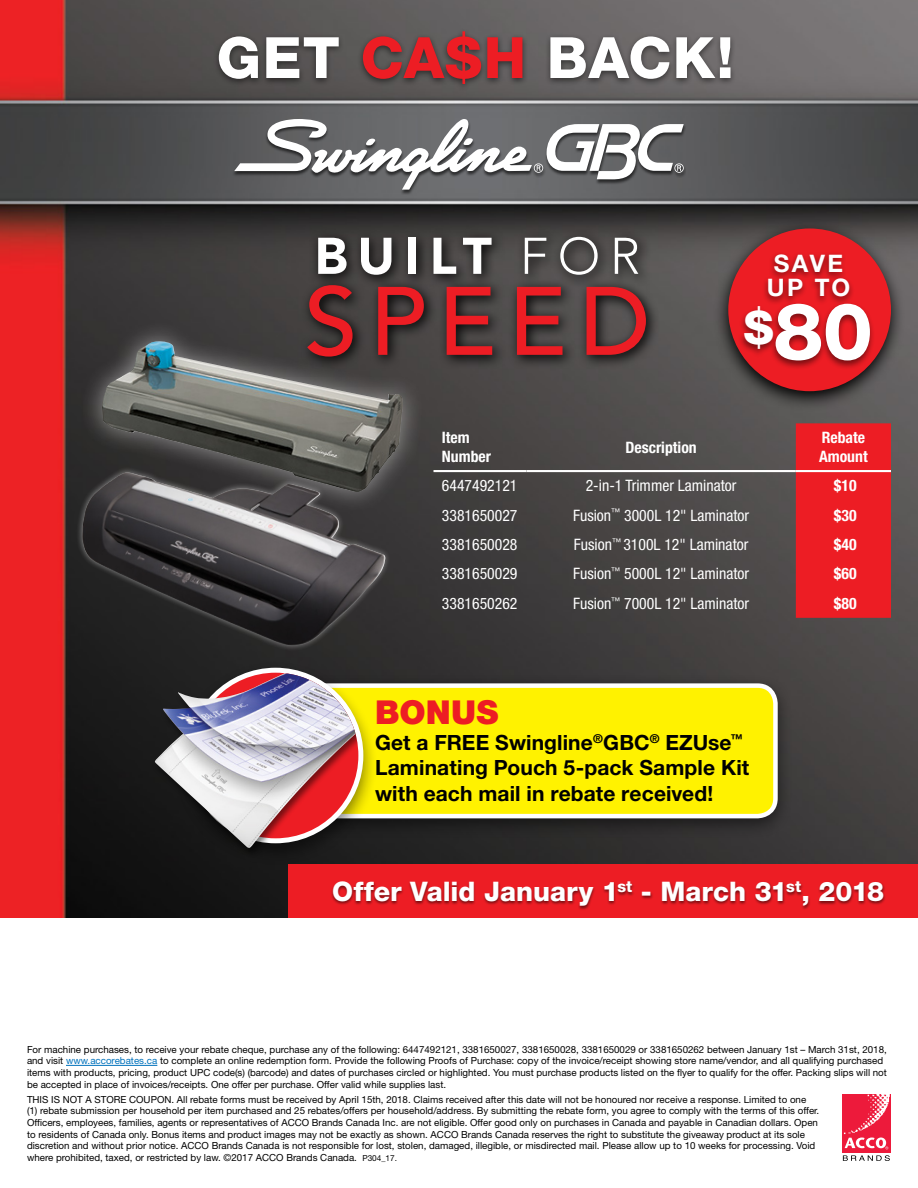
<style>
.page{position:relative;width:918px;height:1188px;background:#fff}
.page>*{position:absolute;margin:0;border:0;box-sizing:border-box;transform-origin:0 0}
.t1{font:500 96px "Avenir LT Std";letter-spacing:.125em;color:#ed1d24}
.t2{font:800 79.35px "Helvetica Neue LT Std";color:#fff}
.t3{font:800 57px "Helvetica Neue LT Std";letter-spacing:.015em;color:#fff}
.t4{font:900 51px "Avenir LT Std";letter-spacing:.19em;color:#fff}
.t5{font:900 33px "Helvetica Neue LT Std";letter-spacing:.005em;color:#ed1d24}
.t6{font:800 27px "Helvetica Neue LT Std";color:#fff}
.t7{font:700 24.15px/24.2px "Helvetica Neue LT Std";letter-spacing:.1em;color:#fff}
.t8{font:700 21px/25.5px "Helvetica Neue LT Std";letter-spacing:.005em;color:#000}
.t9{font:condensed 15.75px "Helvetica Neue LT Std";color:#fff}
.t10{font:700 condensed 15.75px/18.9px "Helvetica Neue LT Std";color:#fff}
.t11{font:9.75px/11.7px "Helvetica Neue LT Std";color:#000}
.s1{color:#ed1d24}
.s2{font-weight:300}
.s3{color:#0072bc}
.s4{font-size:8.25px}
</style>
<div class="page">
<img style="left:0;top:0;width:918px;height:918px">
<img style="left:842px;top:1095px;width:49px;height:57px">
<svg style="left:845px;top:1138px;width:43px;height:11px"></svg>
<svg style="left:843px;top:1155px;width:47px;height:6px"></svg>
<svg style="left:301px;top:229px;width:359px;height:141px;background:#3d3b3a"></svg>
<div style="left:80px;top:319px;width:346px;height:195px;background:#fff;opacity:.5"></div>
<img style="left:102px;top:341px;width:301px;height:151px">
<div style="left:213px;top:28px;width:523px;height:64px;background:#000;opacity:.5"></div>
<svg style="left:71px;top:448px;width:327px;height:219px;background:#353433"></svg>
<img style="left:82px;top:472px;width:303px;height:174px">
<div style="left:232px;top:119px;width:454px;height:76px;background:#000;opacity:.6"></div>
<svg style="left:234px;top:119px;width:450px;height:71px"></svg>
<svg style="left:714px;top:219px;width:192px;height:193px;background:#52504f"></svg>
<div style="left:728px;top:228px;width:163px;height:163px;background:#ed1d24;border-radius:50%"></div>
<div style="left:738px;top:252px;width:138px;height:118px;background:#000;opacity:.5"></div>
<div style="left:289px;top:864px;width:629px;height:54px;background:#ed1d24"></div>
<div style="left:331px;top:881px;width:555px;height:29px;background:#000;opacity:.5"></div>
<div style="left:277px;top:674px;width:516px;height:164px;background:#000;opacity:.5"></div>
<div style="left:294px;top:686px;width:481px;height:130px;background:#fff200;border-radius:18px"></div>
<div style="left:292px;top:683px;width:486px;height:135px;border:4px solid #fff;border-radius:18px"></div>
<div style="left:173px;top:661px;width:205px;height:205px;background:#000;opacity:.5"></div>
<div style="left:152px;top:673px;width:206px;height:185px;background:#000;opacity:.5"></div>
<img style="left:155px;top:673px;width:201px;height:175px">
<div style="left:796px;top:423px;width:95px;height:195px;background:#ed1d24"></div>
<hr style="left:434px;top:470px;width:93px;height:2px;background:#fff">
<hr style="left:526px;top:470px;width:270px;height:2px;background:#fff">
<hr style="left:796px;top:470px;width:95px;height:2px;background:#fff">
<hr style="left:66px;top:1065px;width:91px;height:1px;background:#0072bc">
<h3 class="t3" style="left:217px;top:24px;width:518px">GET <span class="s1">CA$H</span> BACK!</h3>
<h3 class="t4" style="left:315px;top:225px;width:327px">BUILT <span class="s2">FOR</span></h3>
<h1 class="t1" style="left:304px;top:266px;width:348px">SPEED</h1>
<h3 class="t7" style="left:767px;top:251px;width:85px">SAVE<br>UP TO</h3>
<h2 class="t2" style="left:744px;top:284px;width:130px"><sup>$</sup>80</h2>
<h3 class="t10" style="left:442px;top:428px;width:51px">Item<br>Number</h3>
<h3 class="t10" style="left:625px;top:438px;width:73px">Description</h3>
<h3 class="t10" style="left:819px;top:428px;width:50px">Rebate<br>Amount</h3>
<h3 class="t9" style="left:442px;top:477px;width:77px">6447492121</h3>
<h3 class="t9" style="left:586px;top:477px;width:152px">2-in-1 Trimmer Laminator</h3>
<h3 class="t10" style="left:834px;top:476px;width:24px">$10</h3>
<h3 class="t9" style="left:442px;top:506px;width:77px">3381650027</h3>
<h3 class="t9" style="left:573px;top:506px;width:178px">Fusion<sup>™</sup> 3000L 12" Laminator</h3>
<h3 class="t10" style="left:834px;top:505px;width:24px">$30</h3>
<h3 class="t9" style="left:442px;top:535px;width:77px">3381650028</h3>
<h3 class="t9" style="left:574px;top:535px;width:176px">Fusion<sup>™</sup> 3100L 12" Laminator</h3>
<h3 class="t10" style="left:834px;top:535px;width:24px">$40</h3>
<h3 class="t9" style="left:442px;top:565px;width:77px">3381650029</h3>
<h3 class="t9" style="left:573px;top:565px;width:178px">Fusion<sup>™</sup> 5000L 12" Laminator</h3>
<h3 class="t10" style="left:834px;top:564px;width:24px">$60</h3>
<h3 class="t9" style="left:442px;top:594px;width:77px">3381650262</h3>
<h3 class="t9" style="left:573px;top:594px;width:178px">Fusion<sup>™</sup> 7000L 12" Laminator</h3>
<h3 class="t10" style="left:834px;top:594px;width:24px">$80</h3>
<h3 class="t5" style="left:375px;top:693px;width:125px">BONUS</h3>
<h3 class="t8" style="left:375px;top:729px;width:376px">Get a FREE Swingline<sup>®</sup>GBC<sup>®</sup> EZUse<sup>™<br></sup>Laminating Pouch 5-pack Sample Kit with each mail in rebate received!</h3>
<h3 class="t6" style="left:332px;top:875px;width:554px">Offer Valid January 1<sup>st</sup> - March 31<sup>st</sup>, 2018</h3>
<p class="t11" style="left:27px;top:1043px;width:861px">For machine purchases, to receive your rebate cheque, purchase any of the following: 6447492121, 3381650027, 3381650028, 3381650029 or 3381650262 between January 1st – March 31st, 2018, and visit <span class="s3">www.accorebates.ca</span> to complete an online redemption form. Provide the following Proofs of Purchase: copy of the invoice/receipt showing store name/vendor, and all qualifying purchased items with products, pricing, product UPC code(s) (barcode) and dates of purchases circled or highlighted. You must purchase products listed on the flyer to qualify for the offer. Packing slips will not be accepted in place of invoices/receipts. One offer per purchase. Offer valid while supplies last.</p>
<p class="t11" style="left:27px;top:1093px;width:794px">THIS IS NOT A STORE COUPON. All rebate forms must be received by April 15th, 2018. Claims received after this date will not be honoured nor receive a response. Limited to one<br>(1) rebate submission per household per item purchased and 25 rebates/offers per household/address. By submitting the rebate form, you agree to comply with the terms of this offer.<br>Officers, employees, families, agents or representatives of ACCO Brands Canada Inc. are not eligible. Offer good only on purchases in Canada and payable in Canadian dollars. Open to residents of Canada only. Bonus items and product images may not be exactly as shown. ACCO Brands Canada reserves the right to substitute the giveaway product at its sole discretion and without prior notice. ACCO Brands Canada is not responsible for lost, stolen, damaged, illegible, or misdirected mail. Please allow up to 10 weeks for processing. Void where prohibited, taxed, or restricted by law. ©2017 ACCO Brands Canada. <span class="s4">P304_17.</span></p>
</div>
